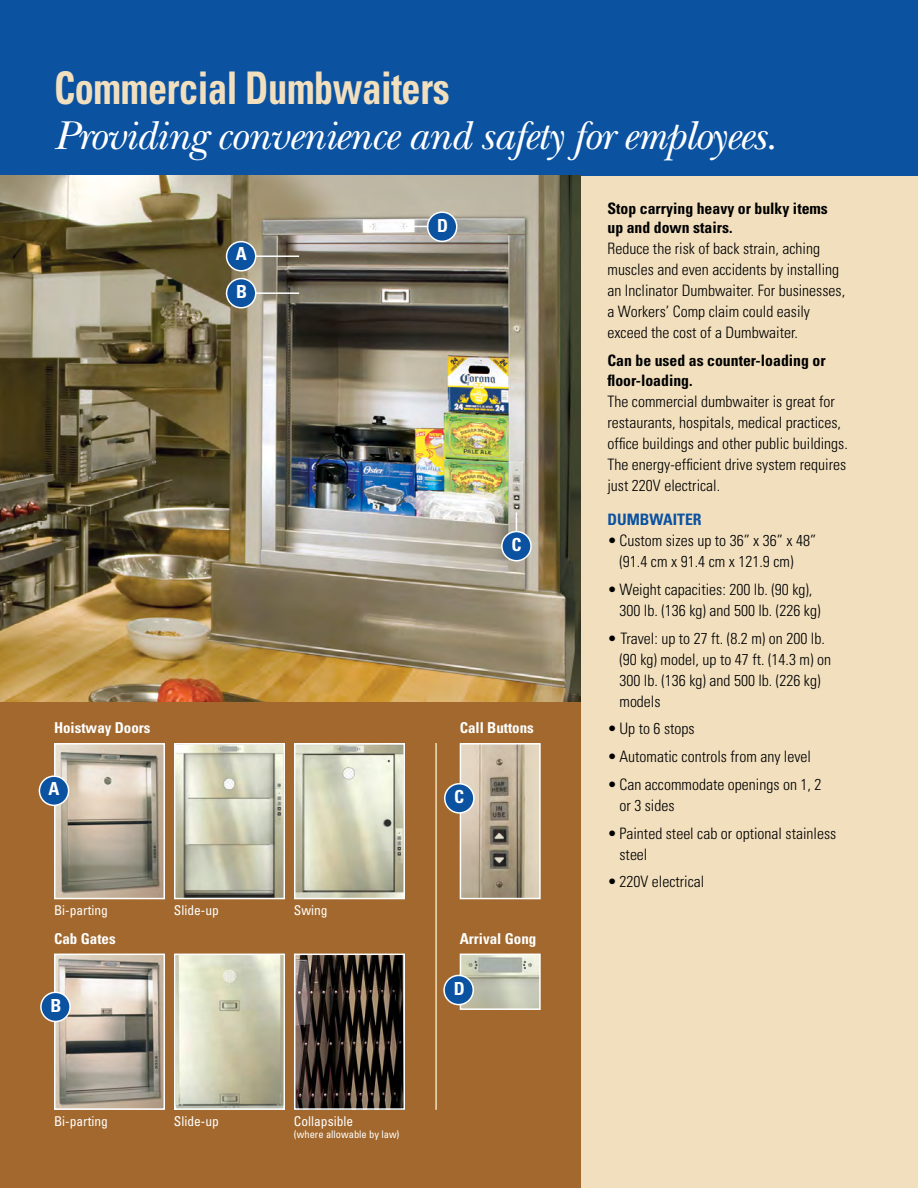
<style>
.page{position:relative;width:918px;height:1188px;background:#f1dfbe}
.page>*{position:absolute;margin:0;border:0;box-sizing:border-box;transform-origin:0 0}
.t1{font:700 condensed 45px "Univers LT Std";letter-spacing:-.01em;color:#f1dfbe;scale:.85 1}
.t2{font:italic 42px "New Baskerville Std";letter-spacing:-.025em;color:#fff}
.t3{font:700 condensed 18px/37.5px "Univers LT Std";color:#fff}
.t4{font:300 condensed 15.75px/21px "Univers LT Std";color:#000}
.t5{font:700 condensed 15.75px/19.5px "Univers LT Std";color:#000}
.t6{font:700 condensed 15.75px "Univers LT Std";color:#0b52a1}
.t7{font:700 condensed 15px "Univers LT Std";color:#fff}
.t8{font:condensed 13.5px "Univers LT Std";color:#fff}
.t9{font:condensed 10.5px "Univers LT Std";color:#fff}
</style>
<div class="page">
<div style="left:0;top:0;width:918px;height:176px;background:#0b52a1"></div>
<img style="left:0;top:176px;width:580px;height:526px">
<div style="left:0;top:702px;width:580px;height:486px;background:#a2682d"></div>
<div style="left:227px;top:242px;width:29px;height:29px;background:#0b52a1;border-radius:50%"></div>
<div style="left:226px;top:241px;width:30px;height:31px;border:2px solid #fff;border-radius:50%"></div>
<div style="left:227px;top:279px;width:29px;height:29px;background:#0b52a1;border-radius:50%"></div>
<div style="left:226px;top:278px;width:30px;height:31px;border:2px solid #fff;border-radius:50%"></div>
<img style="left:57px;top:746px;width:105px;height:150px">
<div style="left:54px;top:743px;width:111px;height:156px;border:2px solid #fff"></div>
<img style="left:57px;top:957px;width:105px;height:150px">
<div style="left:54px;top:954px;width:111px;height:156px;border:2px solid #fff"></div>
<img style="left:177px;top:746px;width:105px;height:150px">
<div style="left:174px;top:743px;width:111px;height:156px;border:2px solid #fff"></div>
<img style="left:177px;top:957px;width:105px;height:150px">
<div style="left:174px;top:954px;width:111px;height:156px;border:2px solid #fff"></div>
<img style="left:297px;top:746px;width:105px;height:150px">
<div style="left:294px;top:743px;width:111px;height:156px;border:2px solid #fff"></div>
<img style="left:463px;top:746px;width:75px;height:150px">
<div style="left:460px;top:743px;width:81px;height:156px;border:2px solid #fff"></div>
<img style="left:463px;top:957px;width:75px;height:50px">
<div style="left:460px;top:954px;width:81px;height:56px;border:2px solid #fff"></div>
<img style="left:297px;top:957px;width:105px;height:150px">
<div style="left:294px;top:954px;width:111px;height:156px;border:2px solid #fff"></div>
<hr style="left:435px;top:743px;width:2px;height:367px;background:#f1dfbe">
<div style="left:39px;top:776px;width:30px;height:29px;background:#0b52a1;border-radius:50%"></div>
<div style="left:39px;top:775px;width:30px;height:31px;border:2px solid #fff;border-radius:50%"></div>
<div style="left:41px;top:992px;width:29px;height:30px;background:#0b52a1;border-radius:50%"></div>
<div style="left:40px;top:992px;width:31px;height:30px;border:2px solid #fff;border-radius:50%"></div>
<div style="left:445px;top:784px;width:29px;height:29px;background:#0b52a1;border-radius:50%"></div>
<div style="left:444px;top:783px;width:31px;height:31px;border:2px solid #fff;border-radius:50%"></div>
<div style="left:502px;top:532px;width:29px;height:29px;background:#0b52a1;border-radius:50%"></div>
<div style="left:501px;top:531px;width:31px;height:30px;border:2px solid #fff;border-radius:50%"></div>
<div style="left:428px;top:212px;width:29px;height:29px;background:#0b52a1;border-radius:50%"></div>
<div style="left:427px;top:211px;width:30px;height:31px;border:2px solid #fff;border-radius:50%"></div>
<div style="left:444px;top:975px;width:29px;height:30px;background:#0b52a1;border-radius:50%"></div>
<div style="left:443px;top:975px;width:31px;height:30px;border:2px solid #fff;border-radius:50%"></div>
<hr style="left:256px;top:255px;width:43px;height:2px;background:#fff">
<svg style="left:411px;top:226px;width:17px;height:1px"></svg>
<hr style="left:256px;top:292px;width:43px;height:2px;background:#fff">
<svg style="left:516px;top:512px;width:1px;height:19px"></svg>
<h1 class="t1" style="left:54px;top:60px;width:467px">Commercial Dumbwaiters</h1>
<h2 class="t2" style="left:54px;top:111px;width:724px">Providing convenience and safety for employees.</h2>
<p class="t3" style="left:236px;top:235px;width:13px">A<br>B</p>
<p class="t3" style="left:437px;top:207px;width:12px">D</p>
<p class="t3" style="left:511px;top:526px;width:12px">C</p>
<p class="t7" style="left:54px;top:719px;width:98px">Hoistway Doors</p>
<p class="t7" style="left:460px;top:719px;width:76px">Call Buttons</p>
<p class="t3" style="left:49px;top:770px;width:12px">A</p>
<p class="t8" style="left:54px;top:902px;width:55px">Bi-parting</p>
<p class="t8" style="left:174px;top:902px;width:46px">Slide-up</p>
<p class="t8" style="left:294px;top:902px;width:35px">Swing</p>
<p class="t3" style="left:454px;top:778px;width:12px">C</p>
<p class="t7" style="left:54px;top:929px;width:63px">Cab Gates</p>
<p class="t7" style="left:460px;top:929px;width:78px">Arrival Gong</p>
<p class="t3" style="left:50px;top:986px;width:12px">B</p>
<p class="t8" style="left:54px;top:1112px;width:55px">Bi-parting</p>
<p class="t8" style="left:174px;top:1112px;width:46px">Slide-up</p>
<p class="t8" style="left:294px;top:1112px;width:61px">Collapsible</p>
<p class="t9" style="left:294px;top:1127px;width:107px">(where allowable by law)</p>
<p class="t3" style="left:454px;top:970px;width:12px">D</p>
<p class="t5" style="left:608px;top:198px;width:222px">Stop carrying heavy or bulky items up and down stairs.</p>
<p class="t4" style="left:608px;top:238px;width:239px">Reduce the risk of back strain, aching muscles and even accidents by installing an Inclinator Dumbwaiter. For businesses, a Workers’ Comp claim could easily exceed the cost of a Dumbwaiter.</p>
<p class="t5" style="left:608px;top:351px;width:220px">Can be used as counter-loading or floor-loading.</p>
<p class="t4" style="left:608px;top:391px;width:242px">The commercial dumbwaiter is great for restaurants, hospitals, medical practices, office buildings and other public buildings.<br>The energy-efficient drive system requires just 220V electrical.</p>
<p class="t6" style="left:608px;top:510px;width:96px">DUMBWAITER</p>
<p class="t4" style="left:620px;top:530px;width:198px;text-indent:-12px">• Custom sizes up to 36” x 36” x 48” (91.4 cm x 91.4 cm x 121.9 cm)</p>
<p class="t4" style="left:620px;top:579px;width:203px;text-indent:-12px">• Weight capacities: 200 lb. (90 kg),<br>300 lb. (136 kg) and 500 lb. (226 kg)</p>
<p class="t4" style="left:620px;top:628px;width:213px;text-indent:-12px">• Travel: up to 27 ft. (8.2 m) on 200 lb. (90 kg) model, up to 47 ft. (14.3 m) on<br>300 lb. (136 kg) and 500 lb. (226 kg) models</p>
<p class="t4" style="left:608px;top:718px;width:89px">• Up to 6 stops</p>
<p class="t4" style="left:608px;top:746px;width:205px">• Automatic controls from any level</p>
<p class="t4" style="left:620px;top:774px;width:203px;text-indent:-12px">• Can accommodate openings on 1, 2 or 3 sides</p>
<p class="t4" style="left:620px;top:823px;width:218px;text-indent:-12px">• Painted steel cab or optional stainless steel</p>
<p class="t4" style="left:608px;top:871px;width:98px">• 220V electrical</p>
</div>
